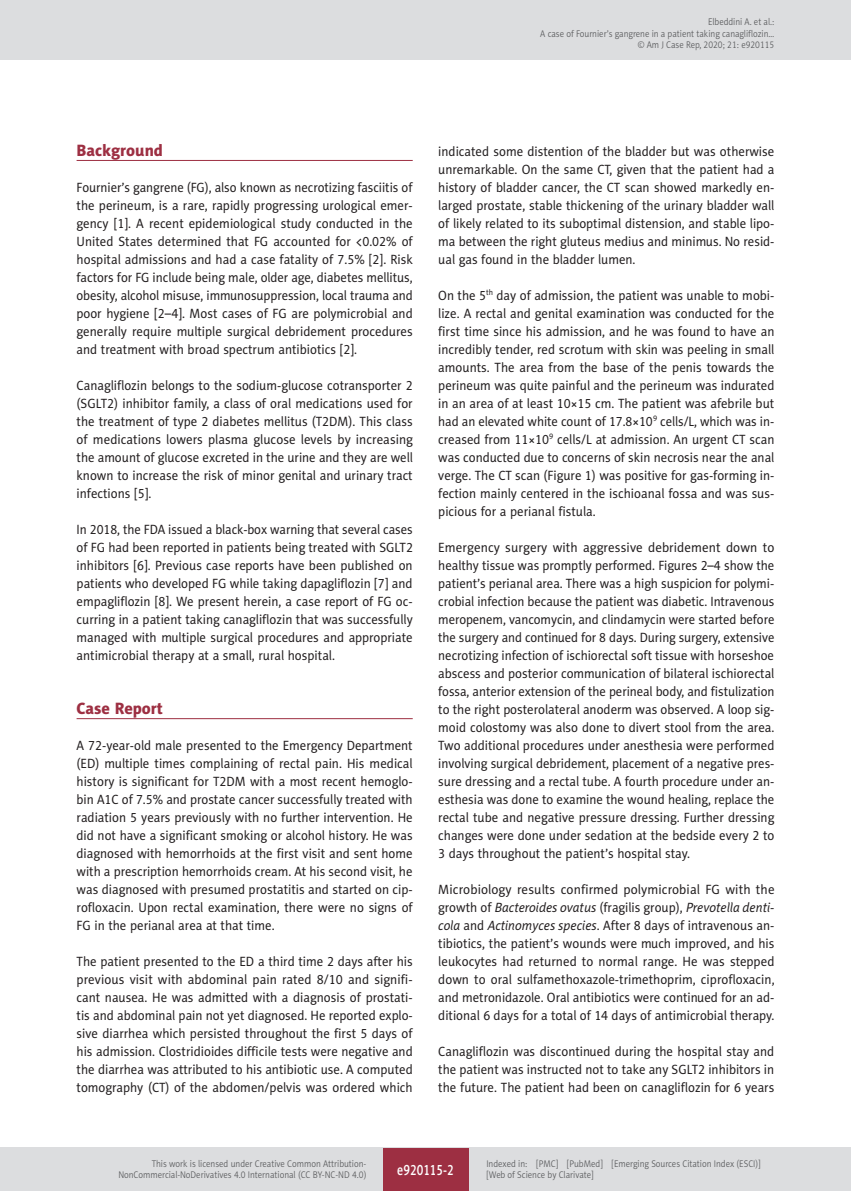
<style>
.page{position:relative;width:851px;height:1191px;background:#fff}
.page>*{position:absolute;margin:0;border:0;box-sizing:border-box;transform-origin:0 0}
.AJCR_Headline_1{font:16.5px "Naomi Sans EFN Heavy";color:#9d2f42}
.AJCR_e-PAGINA{font:15px "Naomi Sans EFN Medium";color:#fff;scale:.8 1}
.AJCR_Body{font:13.5px/18px "Naomi Sans EFN";color:#231f20;text-align:justify;scale:.95 1}
.AJCR_Body-2{font:13.5px/18px "Naomi Sans EFN";color:#231f20;text-align:justify}
.AJCR_Body-3{font:13.5px/18px "Naomi Sans EFN";color:#231f20;text-align:justify;scale:.94 1}
.AJCR_pagina_zywa{font:9.75px/11.2px "Naomi Sans EFN Light";color:#57585a;text-align:right;scale:.9 1}
.AJCR_pagina_sygnatur{font:9.75px "Naomi Sans EFN Light";color:#57585a;scale:.9 1}
.s1{font-style:italic}
</style>
<div class="page">
<hr style="left:77px;top:160px;width:335px;height:1px;background:#9d2f42">
<hr style="left:77px;top:718px;width:335px;height:1px;background:#9d2f42">
<div style="left:0;top:0;width:850px;height:60px;background:#dcdddf"></div>
<hr style="left:850px;top:0;width:1px;height:60px;background:#dcdddf">
<div style="left:0;top:1148px;width:850px;height:43px;background:#dcdddf"></div>
<div style="left:383px;top:1147px;width:85px;height:43px;background:#9d2f42"></div>
<p class="AJCR_pagina_zywa" style="left:540px;top:16px;width:261px">Elbeddini A. et al.:<br>A case of Fournier’s gangrene in a patient taking canagliflozin…</p>
<p class="AJCR_pagina_sygnatur" style="left:637px;top:39px;width:153px">© Am J Case Rep, 2020; 21: e920115</p>
<p class="AJCR_Headline_1" style="left:77px;top:140px;width:88px">Background</p>
<p class="AJCR_Body-3" style="left:77px;top:178px;width:359px">Fournier’s gangrene (FG), also known as necrotizing fasciitis of the perineum, is a rare, rapidly progressing urological emer&shy;gency [1]. A recent epidemiological study conducted in the United States determined that FG accounted for &lt;0.02% of hospital admissions and had a case fatality of 7.5% [2]. Risk factors for FG include being male, older age, diabetes mellitus, obesity, alcohol misuse, immunosuppression, local trauma and poor hygiene [2–4]. Most cases of FG are polymicrobial and generally require multiple surgical debridement procedures and treatment with broad spectrum antibiotics [2].</p>
<p class="AJCR_Body" style="left:77px;top:376px;width:355px">Canagliflozin belongs to the sodium-glucose cotransporter 2 (SGLT2) inhibitor family, a class of oral medications used for the treatment of type 2 diabetes mellitus (T2DM). This class of medications lowers plasma glucose levels by increasing the amount of glucose excreted in the urine and they are well known to increase the risk of minor genital and urinary tract infections [5].</p>
<p class="AJCR_Body-3" style="left:77px;top:520px;width:359px">In 2018, the FDA issued a black-box warning that several cases of FG had been reported in patients being treated with SGLT2 inhibitors [6]. Previous case reports have been published on patients who developed FG while taking dapagliflozin [7] and empagliflozin [8]. We present herein, a case report of FG oc&shy;curring in a patient taking canagliflozin that was successfully managed with multiple surgical procedures and appropriate antimicrobial therapy at a small, rural hospital.</p>
<p class="AJCR_Headline_1" style="left:77px;top:698px;width:88px">Case Report</p>
<p class="AJCR_Body" style="left:77px;top:736px;width:355px">A 72-year-old male presented to the Emergency Department (ED) multiple times complaining of rectal pain. His medical history is significant for T2DM with a most recent hemoglo&shy;bin A1C of 7.5% and prostate cancer successfully treated with radiation 5 years previously with no further intervention. He did not have a significant smoking or alcohol history. He was diagnosed with hemorrhoids at the first visit and sent home with a prescription hemorrhoids cream. At his second visit, he was diagnosed with presumed prostatitis and started on cip&shy;rofloxacin. Upon rectal examination, there were no signs of FG in the perianal area at that time.</p>
<p class="AJCR_Body" style="left:77px;top:952px;width:355px">The patient presented to the ED a third time 2 days after his previous visit with abdominal pain rated 8/10 and signifi&shy;cant nausea. He was admitted with a diagnosis of prostati&shy;tis and abdominal pain not yet diagnosed. He reported explo&shy;sive diarrhea which persisted throughout the first 5 days of his admission. Clostridioides difficile tests were negative and the diarrhea was attributed to his antibiotic use. A computed tomography (CT) of the abdomen/pelvis was ordered which</p>
<p class="AJCR_Body" style="left:438px;top:142px;width:355px">indicated some distention of the bladder but was otherwise unremarkable. On the same CT, given that the patient had a history of bladder cancer, the CT scan showed markedly en&shy;larged prostate, stable thickening of the urinary bladder wall of likely related to its suboptimal distension, and stable lipo&shy;ma between the right gluteus medius and minimus. No resid&shy;ual gas found in the bladder lumen.</p>
<p class="AJCR_Body" style="left:438px;top:286px;width:355px">On the 5<sup>th</sup> day of admission, the patient was unable to mobi&shy;lize. A rectal and genital examination was conducted for the first time since his admission, and he was found to have an incredibly tender, red scrotum with skin was peeling in small amounts. The area from the base of the penis towards the perineum was quite painful and the perineum was indurated in an area of at least 10×15 cm. The patient was afebrile but had an elevated white count of 17.8×10<sup>9</sup> cells/L, which was in&shy;creased from 11×10<sup>9</sup> cells/L at admission. An urgent CT scan was conducted due to concerns of skin necrosis near the anal verge. The CT scan (Figure 1) was positive for gas-forming in&shy;fection mainly centered in the ischioanal fossa and was sus&shy;picious for a perianal fistula.</p>
<p class="AJCR_Body-2" style="left:438px;top:538px;width:338px">Emergency surgery with aggressive debridement down to healthy tissue was promptly performed. Figures 2–4 show the patient’s perianal area. There was a high suspicion for polymi&shy;crobial infection because the patient was diabetic. Intravenous meropenem, vancomycin, and clindamycin were started before the surgery and continued for 8 days. During surgery, extensive necrotizing infection of ischiorectal soft tissue with horseshoe abscess and posterior communication of bilateral ischiorectal fossa, anterior extension of the perineal body, and fistulization to the right posterolateral anoderm was observed. A loop sig&shy;moid colostomy was also done to divert stool from the area.<br>Two additional procedures under anesthesia were performed involving surgical debridement, placement of a negative pres&shy;sure dressing and a rectal tube. A fourth procedure under an&shy;esthesia was done to examine the wound healing, replace the rectal tube and negative pressure dressing. Further dressing changes were done under sedation at the bedside every 2 to 3 days throughout the patient’s hospital stay.</p>
<p class="AJCR_Body-2" style="left:438px;top:880px;width:338px">Microbiology results confirmed polymicrobial FG with the growth of <span class="s1">Bacteroides ovatus</span> (fragilis group), <span class="s1">Prevotella denti&shy;cola</span> and <span class="s1">Actinomyces species</span>. After 8 days of intravenous an&shy;tibiotics, the patient’s wounds were much improved, and his leukocytes had returned to normal range. He was stepped down to oral sulfamethoxazole-trimethoprim, ciprofloxacin, and metronidazole. Oral antibiotics were continued for an ad&shy;ditional 6 days for a total of 14 days of antimicrobial therapy.</p>
<p class="AJCR_Body" style="left:438px;top:1042px;width:355px">Canagliflozin was discontinued during the hospital stay and the patient was instructed not to take any SGLT2 inhibitors in the future. The patient had been on canagliflozin for 6 years</p>
<p class="AJCR_pagina_zywa" style="left:118px;top:1158px;width:277px">This work is licensed under Creative Common Attribution-<br>NonCommercial-NoDerivatives 4.0 International (CC BY-NC-ND 4.0)</p>
<p class="AJCR_e-PAGINA" style="left:397px;top:1160px;width:72px">e920115-2</p>
<p class="AJCR_pagina_zywa" style="left:486px;top:1158px;width:306px;text-align:left">Indexed in: [PMC] [PubMed] [Emerging Sources Citation Index (ESCI)] [Web of Science by Clarivate]</p>
</div>
